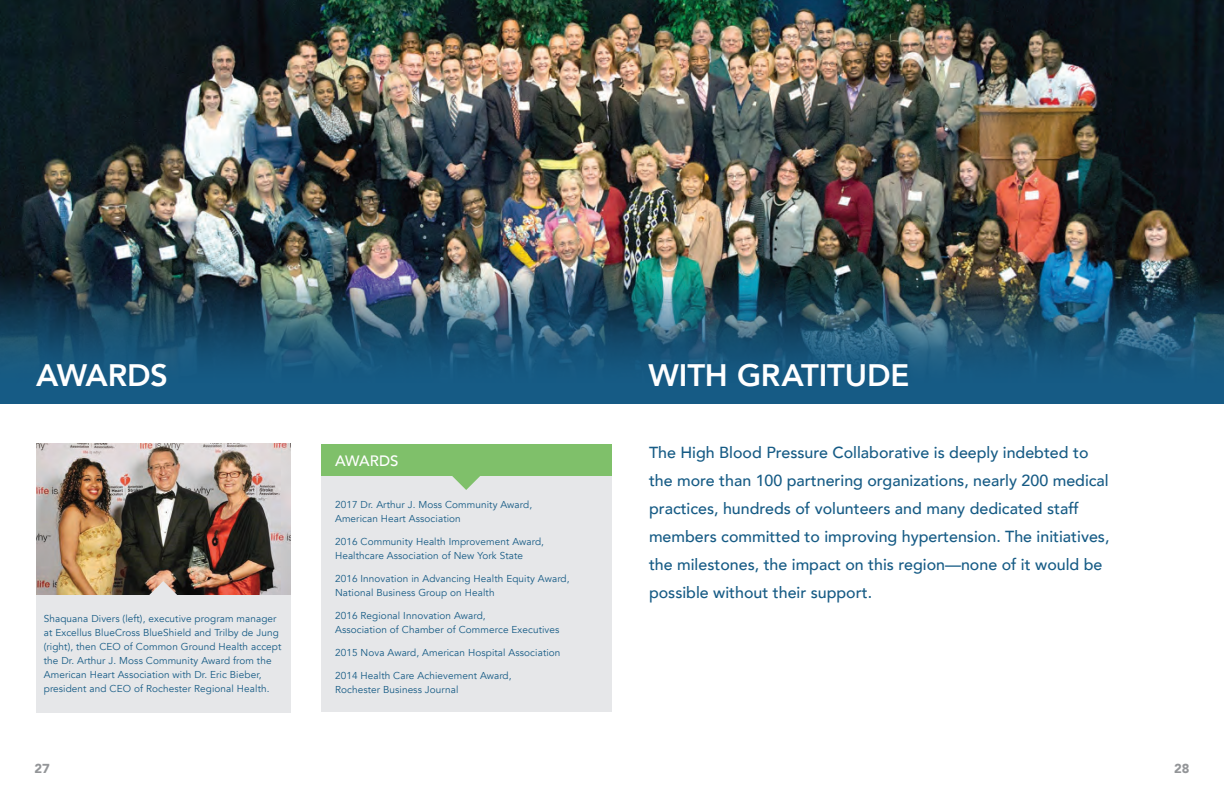
<style>
.page{position:relative;width:1224px;height:792px;background:#fff}
.page>*{position:absolute;margin:0;border:0;box-sizing:border-box;transform-origin:0 0}
.Head_1{font:800 31px "Avenir";letter-spacing:-.005em;color:#fff}
.Subhead-1{font:500 16px/28px "Avenir";color:#165b85}
.Subhead-1_Caps{font:500 15px "Avenir";color:#fff}
.t1{font:900 13px "Avenir";color:#939598}
.Body_Blue{font:10px/14px "Avenir";letter-spacing:.01em;color:#165b85}
</style>
<div class="page">
<div style="left:36px;top:582px;width:255px;height:130px;background:#e6e7e9"></div>
<div style="left:322px;top:444px;width:290px;height:268px;background:#e6e7e9"></div>
<div style="left:321px;top:444px;width:291px;height:32px;background:#7fc06a"></div>
<img style="left:36px;top:444px;width:255px;height:150px">
<img style="left:0;top:0;width:1224px;height:276px">
<img style="left:0;top:276px;width:1224px;height:127px">
<svg style="left:452px;top:476px;width:28px;height:14px"></svg>
<svg style="left:149px;top:581px;width:29px;height:14px"></svg>
<p class="Head_1" style="left:36px;top:351px;width:133px">AWARDS</p>
<p class="Head_1" style="left:649px;top:351px;width:262px">WITH GRATITUDE</p>
<p class="Body_Blue" style="left:44px;top:611px;width:239px">Shaquana Divers (left), executive program manager at Excellus BlueCross BlueShield and Trilby de Jung (right), then CEO of Common Ground Health accept the Dr. Arthur J. Moss Community Award from the American Heart Association with Dr. Eric Bieber, president and CEO of Rochester Regional Health.</p>
<p class="Subhead-1_Caps" style="left:335px;top:448px;width:65px">AWARDS</p>
<p class="Body_Blue" style="left:335px;top:498px;width:199px">2017 Dr. Arthur J. Moss Community Award,<br>American Heart Association</p>
<p class="Body_Blue" style="left:335px;top:535px;width:210px">2016 Community Health Improvement Award,<br>Healthcare Association of New York State</p>
<p class="Body_Blue" style="left:335px;top:572px;width:236px">2016 Innovation in Advancing Health Equity Award,<br>National Business Group on Health</p>
<p class="Body_Blue" style="left:335px;top:609px;width:226px">2016 Regional Innovation Award,<br>Association of Chamber of Commerce Executives</p>
<p class="Body_Blue" style="left:335px;top:646px;width:227px">2015 Nova Award, American Hospital Association</p>
<p class="Body_Blue" style="left:335px;top:669px;width:178px">2014 Health Care Achievement Award,<br>Rochester Business Journal</p>
<p class="Subhead-1" style="left:649px;top:438px;width:462px">The High Blood Pressure Collaborative is deeply indebted to the more than 100 partnering organizations, nearly 200 medical practices, hundreds of volunteers and many dedicated staff members committed to improving hypertension. The initiatives, the milestones, the impact on this region—none of it would be possible without their support.</p>
<h3 class="t1" style="left:35px;top:758px;width:17px">27</h3>
<h3 class="t1" style="left:1174px;top:758px;width:17px">28</h3>
</div>
